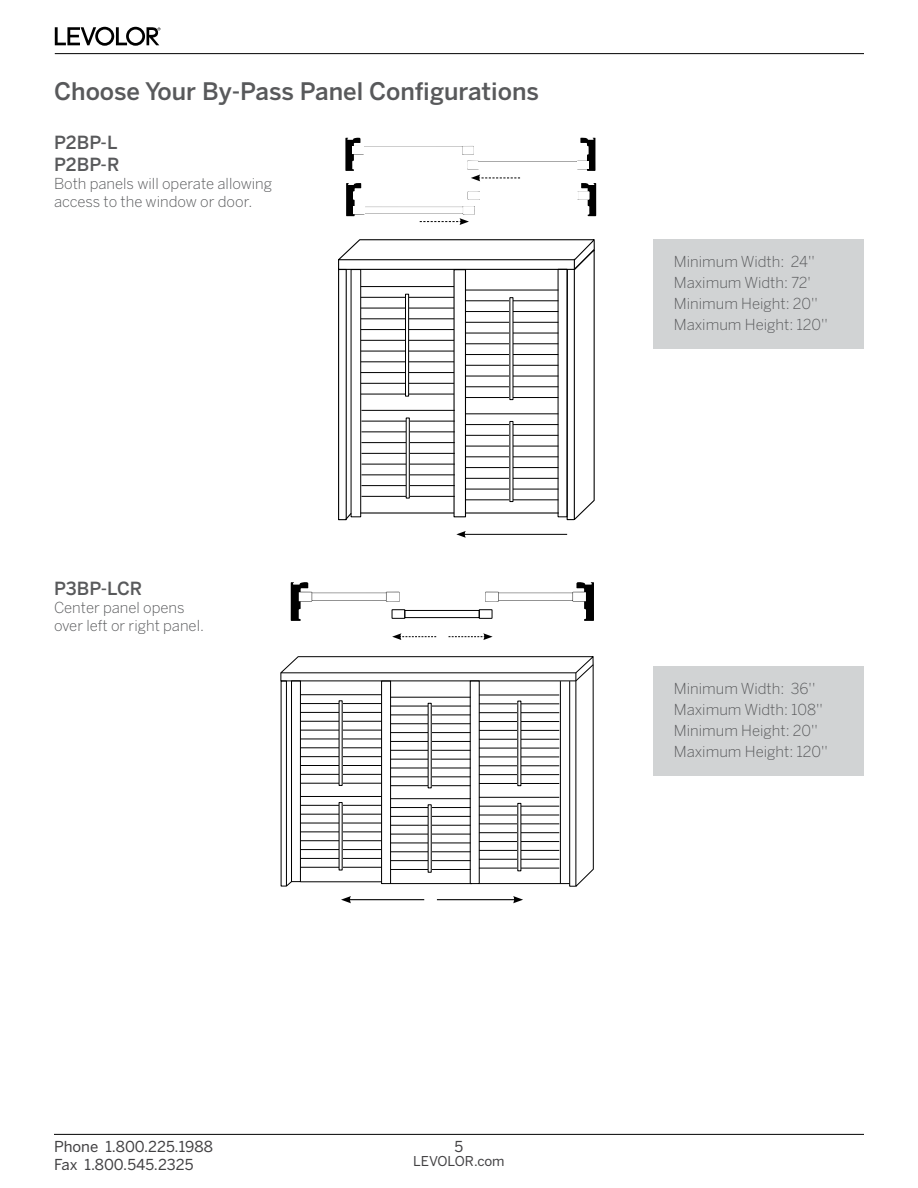
<style>
.page{position:relative;width:918px;height:1188px;background:#fff}
.page>*{position:absolute;margin:0;border:0;box-sizing:border-box;transform-origin:0 0}
.t1{font:500 24px "Benton Sans";color:#58595b}
.t2{font:500 18px/21.6px "Benton Sans";color:#58595b}
.t3{font:300 15px/21px "Benton Sans";color:#58595b}
.t4{font:15px/18px "Benton Sans";color:#414042}
.t5{font:13.5px "Benton Sans";letter-spacing:-.005em;color:#414042}
</style>
<div class="page">
<svg style="left:291px;top:582px;width:109px;height:39px"></svg>
<svg style="left:485px;top:582px;width:109px;height:39px"></svg>
<div style="left:405px;top:610px;width:74px;height:8px;border:1px solid #000"></div>
<div style="left:392px;top:609px;width:13px;height:10px;border:1px solid #000"></div>
<div style="left:479px;top:609px;width:13px;height:10px;border:1px solid #000"></div>
<svg style="left:392px;top:633px;width:44px;height:7px"></svg>
<svg style="left:449px;top:633px;width:44px;height:7px"></svg>
<svg style="left:345px;top:138px;width:251px;height:87px"></svg>
<hr style="left:463px;top:534px;width:104px;height:1px;background:#000">
<svg style="left:456px;top:531px;width:10px;height:7px"></svg>
<svg style="left:338px;top:239px;width:257px;height:282px"></svg>
<hr style="left:360px;top:512px;width:94px;height:2px;background:#000">
<hr style="left:465px;top:512px;width:94px;height:2px;background:#000">
<hr style="left:361px;top:286px;width:93px;height:1px;background:#000">
<hr style="left:361px;top:297px;width:93px;height:1px;background:#000">
<hr style="left:361px;top:308px;width:93px;height:1px;background:#000">
<hr style="left:361px;top:318px;width:93px;height:1px;background:#000">
<hr style="left:361px;top:329px;width:93px;height:1px;background:#000">
<hr style="left:361px;top:340px;width:93px;height:1px;background:#000">
<hr style="left:361px;top:351px;width:93px;height:1px;background:#000">
<hr style="left:361px;top:361px;width:93px;height:1px;background:#000">
<hr style="left:361px;top:372px;width:93px;height:1px;background:#000">
<hr style="left:361px;top:383px;width:93px;height:1px;background:#000">
<hr style="left:361px;top:394px;width:93px;height:1px;background:#000">
<div style="left:405px;top:294px;width:4px;height:103px;border:1px solid #000"></div>
<hr style="left:465px;top:290px;width:93px;height:1px;background:#000">
<hr style="left:465px;top:300px;width:93px;height:1px;background:#000">
<hr style="left:465px;top:311px;width:93px;height:1px;background:#000">
<hr style="left:465px;top:322px;width:93px;height:1px;background:#000">
<hr style="left:465px;top:333px;width:93px;height:1px;background:#000">
<hr style="left:465px;top:343px;width:93px;height:1px;background:#000">
<hr style="left:465px;top:354px;width:93px;height:1px;background:#000">
<hr style="left:465px;top:365px;width:93px;height:1px;background:#000">
<hr style="left:465px;top:376px;width:93px;height:1px;background:#000">
<hr style="left:465px;top:386px;width:93px;height:1px;background:#000">
<hr style="left:465px;top:397px;width:93px;height:1px;background:#000">
<hr style="left:465px;top:413px;width:93px;height:1px;background:#000">
<hr style="left:465px;top:424px;width:93px;height:1px;background:#000">
<hr style="left:465px;top:435px;width:93px;height:1px;background:#000">
<hr style="left:465px;top:446px;width:93px;height:1px;background:#000">
<hr style="left:465px;top:456px;width:93px;height:1px;background:#000">
<hr style="left:465px;top:467px;width:93px;height:1px;background:#000">
<hr style="left:465px;top:478px;width:93px;height:1px;background:#000">
<hr style="left:465px;top:489px;width:93px;height:1px;background:#000">
<hr style="left:465px;top:499px;width:93px;height:1px;background:#000">
<hr style="left:361px;top:410px;width:94px;height:1px;background:#000">
<hr style="left:361px;top:421px;width:94px;height:1px;background:#000">
<hr style="left:361px;top:431px;width:94px;height:1px;background:#000">
<hr style="left:361px;top:442px;width:94px;height:1px;background:#000">
<hr style="left:361px;top:453px;width:94px;height:1px;background:#000">
<hr style="left:361px;top:464px;width:94px;height:1px;background:#000">
<hr style="left:361px;top:474px;width:94px;height:1px;background:#000">
<hr style="left:361px;top:485px;width:94px;height:1px;background:#000">
<hr style="left:361px;top:496px;width:94px;height:1px;background:#000">
<div style="left:406px;top:417px;width:4px;height:82px;border:1px solid #000"></div>
<hr style="left:349px;top:899px;width:75px;height:1px;background:#000">
<svg style="left:341px;top:896px;width:10px;height:7px"></svg>
<svg style="left:280px;top:656px;width:314px;height:231px"></svg>
<div style="left:381px;top:681px;width:10px;height:203px;border:1px solid #000"></div>
<hr style="left:300px;top:694px;width:82px;height:1px;background:#000">
<hr style="left:300px;top:703px;width:82px;height:1px;background:#000">
<hr style="left:300px;top:712px;width:82px;height:1px;background:#000">
<hr style="left:300px;top:721px;width:82px;height:1px;background:#000">
<hr style="left:300px;top:730px;width:82px;height:1px;background:#000">
<hr style="left:300px;top:739px;width:82px;height:1px;background:#000">
<hr style="left:300px;top:747px;width:82px;height:1px;background:#000">
<hr style="left:300px;top:756px;width:82px;height:1px;background:#000">
<hr style="left:300px;top:765px;width:82px;height:1px;background:#000">
<hr style="left:300px;top:774px;width:82px;height:1px;background:#000">
<hr style="left:300px;top:783px;width:82px;height:1px;background:#000">
<hr style="left:390px;top:697px;width:81px;height:1px;background:#000">
<hr style="left:390px;top:706px;width:81px;height:1px;background:#000">
<hr style="left:390px;top:714px;width:81px;height:1px;background:#000">
<hr style="left:390px;top:723px;width:81px;height:1px;background:#000">
<hr style="left:390px;top:732px;width:81px;height:1px;background:#000">
<hr style="left:390px;top:741px;width:81px;height:1px;background:#000">
<hr style="left:390px;top:750px;width:81px;height:1px;background:#000">
<hr style="left:390px;top:759px;width:81px;height:1px;background:#000">
<hr style="left:390px;top:768px;width:81px;height:1px;background:#000">
<hr style="left:390px;top:776px;width:81px;height:1px;background:#000">
<hr style="left:390px;top:785px;width:81px;height:1px;background:#000">
<hr style="left:479px;top:695px;width:80px;height:1px;background:#000">
<hr style="left:479px;top:703px;width:80px;height:1px;background:#000">
<hr style="left:479px;top:712px;width:80px;height:1px;background:#000">
<hr style="left:479px;top:721px;width:80px;height:1px;background:#000">
<hr style="left:479px;top:730px;width:80px;height:1px;background:#000">
<hr style="left:479px;top:739px;width:80px;height:1px;background:#000">
<hr style="left:479px;top:748px;width:80px;height:1px;background:#000">
<hr style="left:479px;top:756px;width:80px;height:1px;background:#000">
<hr style="left:479px;top:765px;width:80px;height:1px;background:#000">
<hr style="left:479px;top:774px;width:80px;height:1px;background:#000">
<hr style="left:479px;top:783px;width:80px;height:1px;background:#000">
<hr style="left:479px;top:797px;width:80px;height:1px;background:#000">
<hr style="left:479px;top:806px;width:80px;height:1px;background:#000">
<hr style="left:479px;top:815px;width:80px;height:1px;background:#000">
<hr style="left:479px;top:823px;width:80px;height:1px;background:#000">
<hr style="left:479px;top:832px;width:80px;height:1px;background:#000">
<hr style="left:479px;top:841px;width:80px;height:1px;background:#000">
<hr style="left:479px;top:850px;width:80px;height:1px;background:#000">
<hr style="left:479px;top:859px;width:80px;height:1px;background:#000">
<hr style="left:479px;top:868px;width:80px;height:1px;background:#000">
<hr style="left:390px;top:798px;width:81px;height:1px;background:#000">
<hr style="left:390px;top:807px;width:81px;height:1px;background:#000">
<hr style="left:390px;top:816px;width:81px;height:1px;background:#000">
<hr style="left:390px;top:825px;width:81px;height:1px;background:#000">
<hr style="left:390px;top:834px;width:81px;height:1px;background:#000">
<hr style="left:390px;top:842px;width:81px;height:1px;background:#000">
<hr style="left:390px;top:851px;width:81px;height:1px;background:#000">
<hr style="left:390px;top:860px;width:81px;height:1px;background:#000">
<hr style="left:390px;top:869px;width:81px;height:1px;background:#000">
<hr style="left:300px;top:796px;width:82px;height:1px;background:#000">
<hr style="left:300px;top:805px;width:82px;height:1px;background:#000">
<hr style="left:300px;top:814px;width:82px;height:1px;background:#000">
<hr style="left:300px;top:823px;width:82px;height:1px;background:#000">
<hr style="left:300px;top:831px;width:82px;height:1px;background:#000">
<hr style="left:300px;top:840px;width:82px;height:1px;background:#000">
<hr style="left:300px;top:849px;width:82px;height:1px;background:#000">
<hr style="left:300px;top:858px;width:82px;height:1px;background:#000">
<hr style="left:300px;top:867px;width:82px;height:1px;background:#000">
<hr style="left:437px;top:899px;width:78px;height:1px;background:#000">
<svg style="left:513px;top:896px;width:10px;height:7px"></svg>
<svg style="left:55px;top:27px;width:106px;height:19px"></svg>
<hr style="left:54px;top:1134px;width:810px;height:1px;background:#000">
<hr style="left:55px;top:53px;width:809px;height:1px;background:#000">
<div style="left:653px;top:239px;width:211px;height:110px;background:#d1d3d4"></div>
<div style="left:653px;top:666px;width:211px;height:110px;background:#d1d3d4"></div>
<h1 class="t1" style="left:54px;top:77px;width:487px">Choose Your By-Pass Panel Configurations</h1>
<p class="t2" style="left:54px;top:132px;width:67px">P2BP-L<br>P2BP-R</p>
<p class="t3" style="left:54px;top:174px;width:220px;line-height:18px">Both panels will operate allowing access to the window or door.</p>
<p class="t2" style="left:54px;top:578px;width:90px">P3BP-LCR</p>
<p class="t3" style="left:54px;top:599px;width:152px;line-height:18px">Center panel opens over left or right panel.</p>
<p class="t3" style="left:674px;top:250px;width:156px">Minimum Width: 24''<br>Maximum Width: 72'<br>Minimum Height: 20''<br>Maximum Height: 120''</p>
<p class="t3" style="left:674px;top:678px;width:156px">Minimum Width: 36''<br>Maximum Width: 108''<br>Minimum Height: 20''<br>Maximum Height: 120''</p>
<p class="t4" style="left:54px;top:1137px;width:160px">Phone 1.800.225.1988<br>Fax 1.800.545.2325</p>
<p class="t4" style="left:455px;top:1137px;width:10px">5</p>
<p class="t5" style="left:413px;top:1153px;width:93px">LEVOLOR.com</p>
</div>
